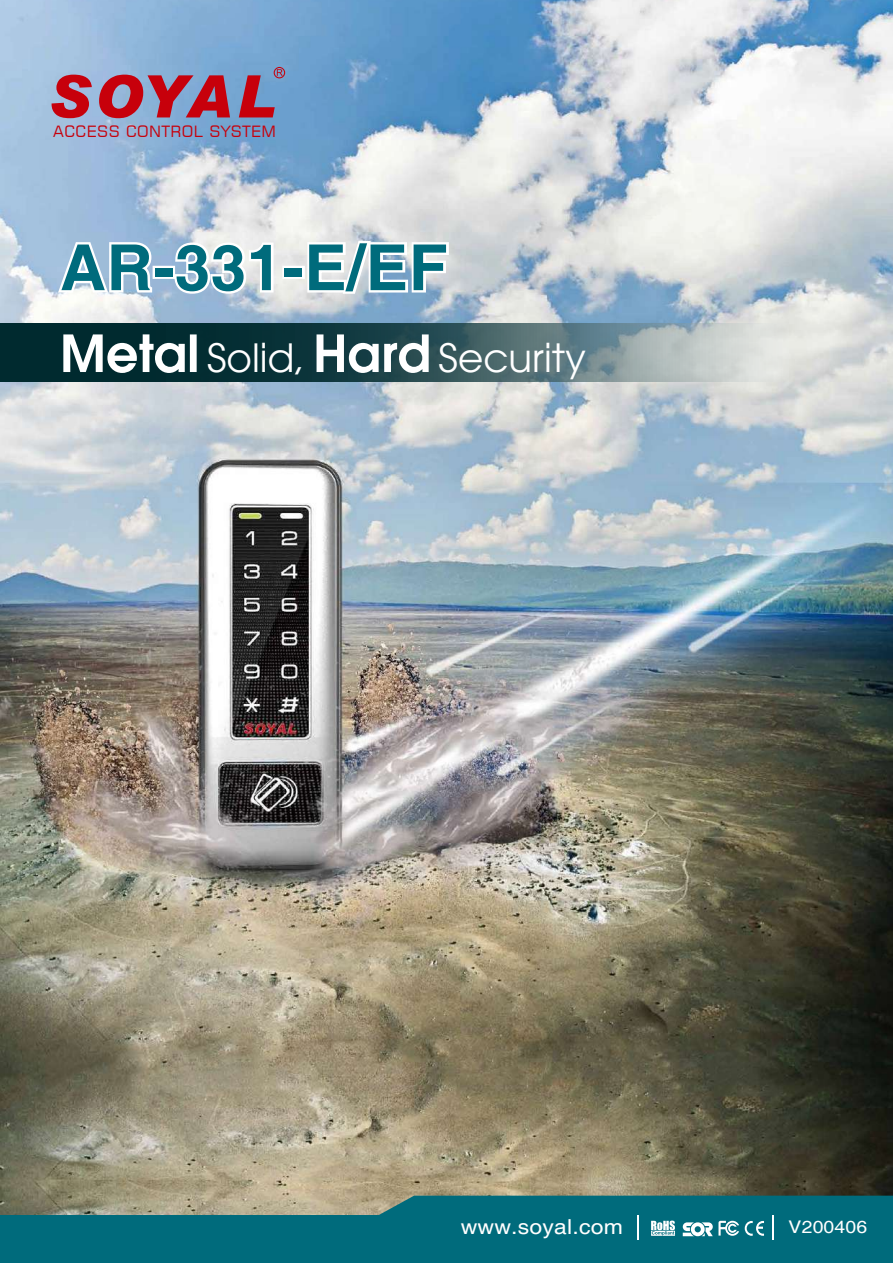
<style>
.page{position:relative;width:893px;height:1263px;background:#fff}
.page>*{position:absolute;margin:0;border:0;box-sizing:border-box;transform-origin:0 0}
.t1{font:700 63.6px "Helvetica";letter-spacing:.01em;color:#006b7c}
.t2{font:39px "Avant Garde";color:#fff}
.t3{font:20.7px "Helvetica";letter-spacing:.01em;color:#fff;scale:1.11 1}
.t4{font:17.4px "Helvetica";letter-spacing:.01em;color:#fff;scale:1.11 1}
.t5{font:15.45px "Square 721 BT";letter-spacing:.035em;color:#c7000b}
.s1{font-weight:600;font-size:50.85px}
</style>
<div class="page">
<img style="left:0;top:0;width:893px;height:1195px">
<svg style="left:0;top:1195px;width:893px;height:68px;background:#17727c"></svg>
<svg style="left:745px;top:1221px;width:19px;height:15px"></svg>
<svg style="left:651px;top:1220px;width:24px;height:16px"></svg>
<svg style="left:683px;top:1221px;width:56px;height:15px"></svg>
<hr style="left:637px;top:1215px;width:2px;height:25px;background:#fff">
<svg style="left:773px;top:1215px;width:1px;height:25px"></svg>
<svg style="left:0;top:323px;width:789px;height:59px;background:#416065"></svg>
<svg style="left:55px;top:239px;width:100px;height:57px"></svg>
<div style="left:153px;top:266px;width:22px;height:13px;border:5px solid #fff"></div>
<svg style="left:172px;top:239px;width:104px;height:58px"></svg>
<div style="left:282px;top:266px;width:23px;height:13px;border:5px solid #fff"></div>
<svg style="left:305px;top:237px;width:146px;height:59px"></svg>
<svg style="left:52px;top:75px;width:40px;height:43px;background:#b74c60"></svg>
<svg style="left:99px;top:75px;width:131px;height:43px;background:#a94f67"></svg>
<svg style="left:239px;top:67px;width:46px;height:50px;background:#8e6a8b"></svg>
<p class="t5" style="left:53px;top:122px;width:224px">ACCESS CONTROL SYSTEM</p>
<h1 class="t1" style="left:60px;top:229px;width:389px">AR-331-E/EF</h1>
<p class="t2" style="left:60px;top:335px;width:527px"><span class="s1">Metal</span> Solid, <span class="s1">Hard</span> Security</p>
<p class="t3" style="left:461px;top:1214px;width:148px">www.soyal.com</p>
<p class="t4" style="left:789px;top:1217px;width:72px">V200406</p>
</div>
